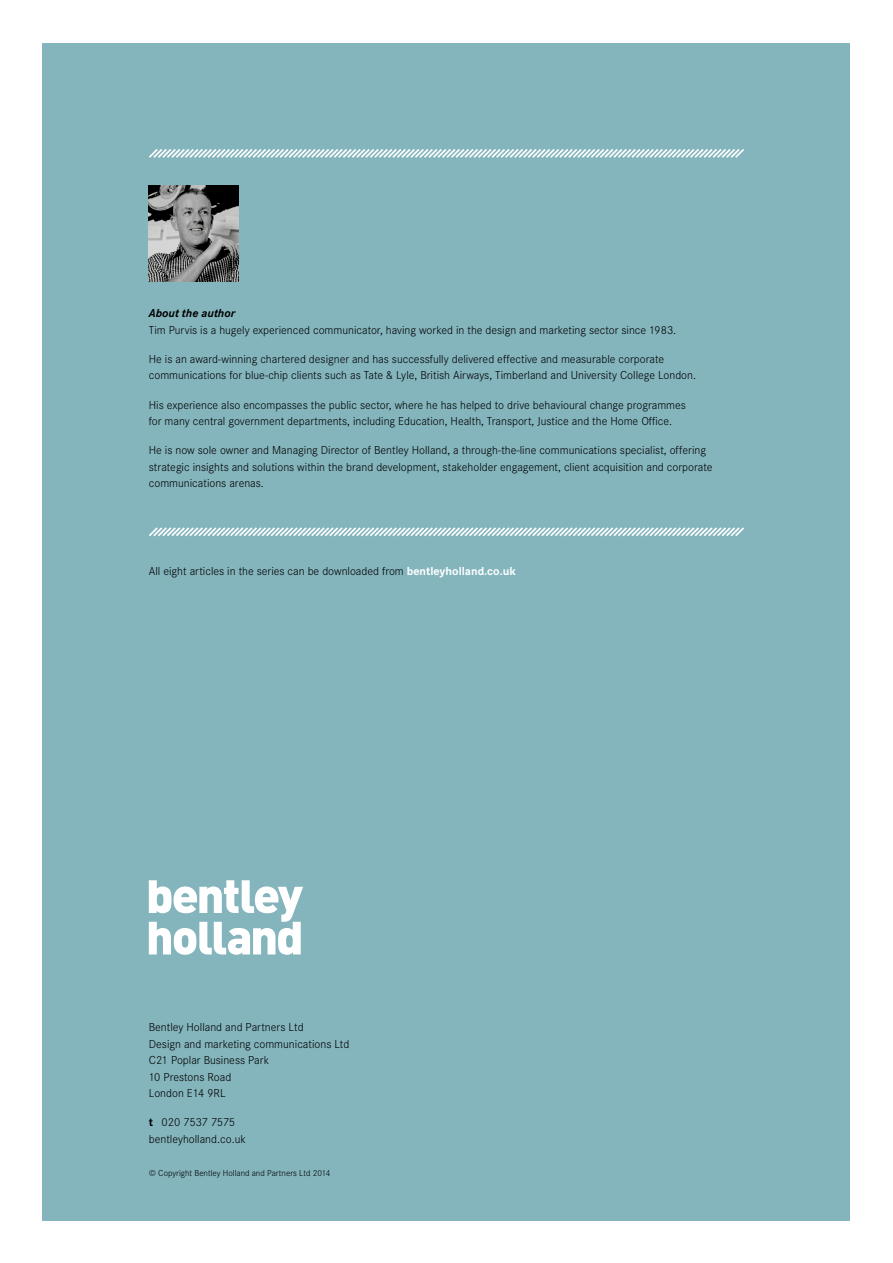
<style>
.page{position:relative;width:893px;height:1263px;background:#fff}
.page>*{position:absolute;margin:0;border:0;box-sizing:border-box;transform-origin:0 0}
.BACK_COVER_COPY{font:300 12px/16.5px "Corporate S";color:#000}
.BODY_COPY{font:300 12px/16.5px "Corporate S";color:#000}
.BACK_COVER_HEADING{font:italic 700 12px "Corporate S";color:#000}
.BODY_COPY-2{font:300 9px "Corporate S";color:#000}
.s1{font-weight:700;color:#fff}
.s2{font-weight:700}
</style>
<div class="page">
<div style="left:43px;top:43px;width:807px;height:1177px;background:#84b5bd"></div>
<svg style="left:149px;top:149px;width:595px;height:9px"></svg>
<img style="left:149px;top:186px;width:89px;height:95px">
<svg style="left:149px;top:527px;width:595px;height:10px"></svg>
<svg style="left:149px;top:880px;width:154px;height:75px"></svg>
<p class="BACK_COVER_HEADING" style="left:149px;top:306px;width:88px">About the author</p>
<p class="BACK_COVER_COPY" style="left:149px;top:322px;width:529px">Tim Purvis is a hugely experienced communicator, having worked in the design and marketing sector since 1983.</p>
<p class="BACK_COVER_COPY" style="left:149px;top:351px;width:549px">He is an award-winning chartered designer and has successfully delivered effective and measurable corporate communications for blue-chip clients such as Tate &amp; Lyle, British Airways, Timberland and University College London.</p>
<p class="BACK_COVER_COPY" style="left:149px;top:397px;width:539px">His experience also encompasses the public sector, where he has helped to drive behavioural change programmes for many central government departments, including Education, Health, Transport, Justice and the Home Office.</p>
<p class="BACK_COVER_COPY" style="left:149px;top:442px;width:565px">He is now sole owner and Managing Director of Bentley Holland, a through-the-line communications specialist, offering strategic insights and solutions within the brand development, stakeholder engagement, client acquisition and corporate communications arenas.</p>
<p class="BACK_COVER_COPY" style="left:149px;top:562px;width:368px">All eight articles in the series can be downloaded from <span class="s1">bentleyholland.co.uk</span></p>
<p class="BODY_COPY" style="left:149px;top:1019px;width:202px">Bentley Holland and Partners Ltd<br>Design and marketing communications Ltd<br>C21 Poplar Business Park<br>10 Prestons Road<br>London E14 9RL</p>
<p class="BODY_COPY" style="left:149px;top:1114px;width:99px"><span class="s2">t</span> 020 7537 7575 bentleyholland.co.uk</p>
<p class="BODY_COPY-2" style="left:149px;top:1168px;width:183px">© Copyright Bentley Holland and Partners Ltd 2014</p>
</div>
